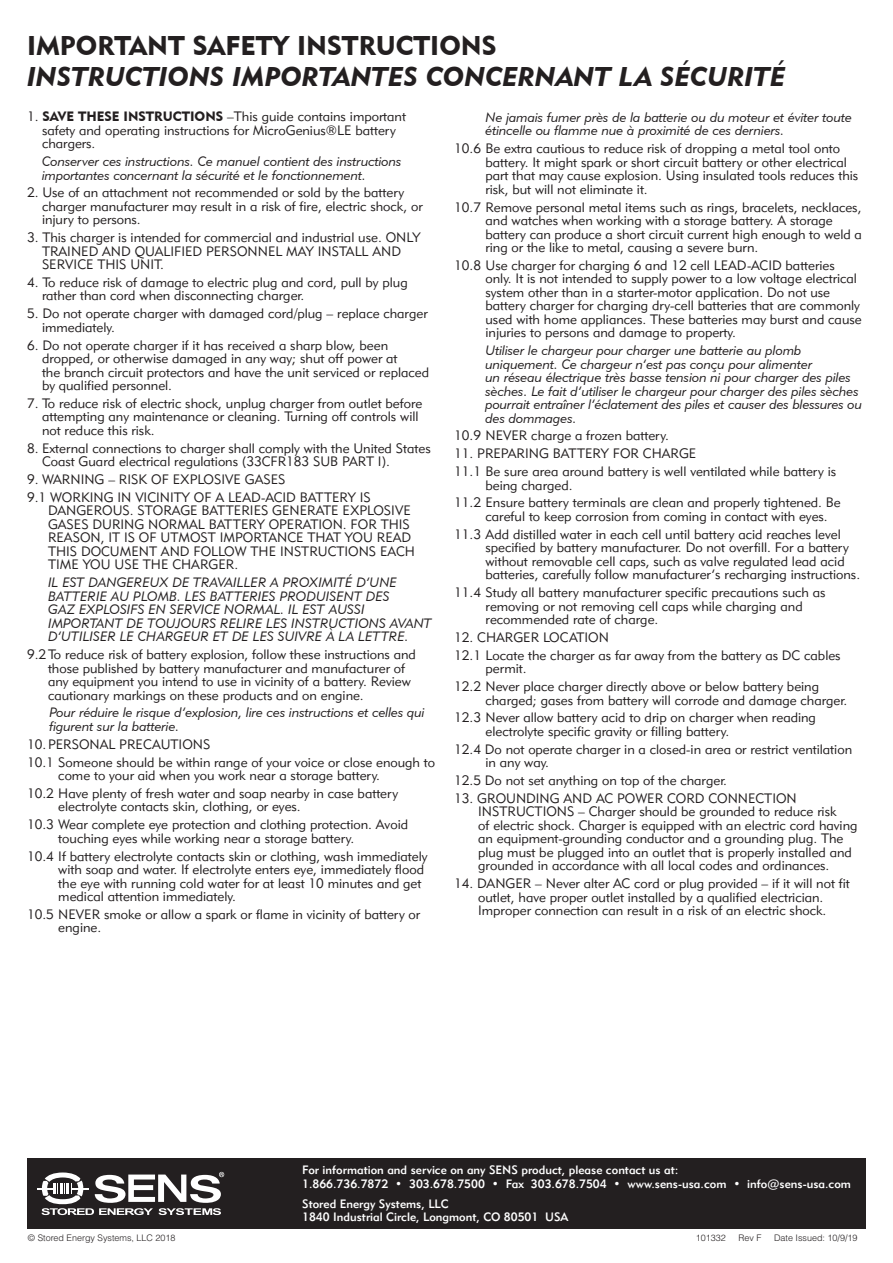
<style>
.page{position:relative;width:893px;height:1263px;background:#fff}
.page>*{position:absolute;margin:0;border:0;box-sizing:border-box;transform-origin:0 0}
.t1{font:27px "Geometric 415 BT Black Italic A";color:#231f20}
.t2{font:27px "Geometric 415 BT Black A";color:#231f20}
.t3{font:13.5px/13.5px "Geometric 415 BT Lite A";color:#231f20}
.t4{font:13.5px/13.5px "Geometric 415 BT Lite Italic A";color:#231f20}
.Body_Text{font:12px "Geometric 415 BT Medium A";color:#fff}
.Body_Text-2{font:300 9px "Helvetica";color:#231f20}
.s1{font-family:"Geometric 415 BT Black A"}
</style>
<div class="page">
<div style="left:27px;top:1158px;width:839px;height:70px;background:#231f20"></div>
<svg style="left:37px;top:1172px;width:187px;height:43px"></svg>
<p class="t2" style="left:27px;top:29px;width:471px">IMPORTANT SAFETY INSTRUCTIONS</p>
<p class="t1" style="left:27px;top:60px;width:760px">INSTRUCTIONS IMPORTANTES CONCERNANT LA SÉCURITÉ</p>
<p class="t3" style="left:42px;top:110px;width:366px;text-indent:-15px">1. <span class="s1">SAVE THESE INSTRUCTIONS</span> –This guide contains important safety and operating instructions for MicroGenius®LE battery chargers.</p>
<p class="t4" style="left:42px;top:154px;width:361px">Conserver ces instructions. Ce manuel contient des instructions importantes concernant la sécurité et le fonctionnement.</p>
<p class="t3" style="left:42px;top:186px;width:382px;text-indent:-15px">2. Use of an attachment not recommended or sold by the battery charger manufacturer may result in a risk of fire, electric shock, or injury to persons.</p>
<p class="t3" style="left:42px;top:230px;width:380px;text-indent:-15px">3. This charger is intended for commercial and industrial use. ONLY<br>TRAINED AND QUALIFIED PERSONNEL MAY INSTALL AND<br>SERVICE THIS UNIT.</p>
<p class="t3" style="left:42px;top:275px;width:367px;text-indent:-15px">4. To reduce risk of damage to electric plug and cord, pull by plug rather than cord when disconnecting charger.</p>
<p class="t3" style="left:42px;top:307px;width:387px;text-indent:-15px">5. Do not operate charger with damaged cord/plug – replace charger immediately.</p>
<p class="t3" style="left:42px;top:338px;width:389px;text-indent:-15px">6. Do not operate charger if it has received a sharp blow, been dropped, or otherwise damaged in any way; shut off power at<br>the branch circuit protectors and have the unit serviced or replaced by qualified personnel.</p>
<p class="t3" style="left:42px;top:396px;width:382px;text-indent:-15px">7. To reduce risk of electric shock, unplug charger from outlet before attempting any maintenance or cleaning. Turning off controls will not reduce this risk.</p>
<p class="t3" style="left:42px;top:441px;width:390px;text-indent:-15px">8. External connections to charger shall comply with the United States<br>Coast Guard electrical regulations (33CFR183 SUB PART I).</p>
<p class="t3" style="left:27px;top:472px;width:260px">9. WARNING – RISK OF EXPLOSIVE GASES</p>
<p class="t3" style="left:48px;top:490px;width:368px;text-indent:-21px">9.1 WORKING IN VICINITY OF A LEAD-ACID BATTERY IS DANGEROUS. STORAGE BATTERIES GENERATE EXPLOSIVE GASES DURING NORMAL BATTERY OPERATION. FOR THIS REASON, IT IS OF UTMOST IMPORTANCE THAT YOU READ THIS DOCUMENT AND FOLLOW THE INSTRUCTIONS EACH TIME YOU USE THE CHARGER.</p>
<p class="t4" style="left:48px;top:576px;width:385px">IL EST DANGEREUX DE TRAVAILLER A PROXIMITÉ D’UNE BATTERIE AU PLOMB. LES BATTERIES PRODUISENT DES<br>GAZ EXPLOSIFS EN SERVICE NORMAL. IL EST AUSSI IMPORTANT DE TOUJOURS RELIRE LES INSTRUCTIONS AVANT D’UTILISER LE CHARGEUR ET DE LES SUIVRE À LA LETTRE.</p>
<p class="t3" style="left:48px;top:647px;width:369px;text-indent:-21px">9.2To reduce risk of battery explosion, follow these instructions and those published by battery manufacturer and manufacturer of any equipment you intend to use in vicinity of a battery. Review cautionary markings on these products and on engine.</p>
<p class="t4" style="left:50px;top:706px;width:377px">Pour réduire le risque d’explosion, lire ces instructions et celles qui figurent sur la batterie.</p>
<p class="t3" style="left:27px;top:737px;width:185px">10.PERSONAL PRECAUTIONS</p>
<p class="t3" style="left:58px;top:755px;width:378px;text-indent:-31px">10.1 Someone should be within range of your voice or close enough to come to your aid when you work near a storage battery.</p>
<p class="t3" style="left:58px;top:786px;width:341px;text-indent:-31px">10.2 Have plenty of fresh water and soap nearby in case battery electrolyte contacts skin, clothing, or eyes.</p>
<p class="t3" style="left:58px;top:817px;width:351px;text-indent:-31px">10.3 Wear complete eye protection and clothing protection. Avoid touching eyes while working near a storage battery.</p>
<p class="t3" style="left:58px;top:849px;width:371px;text-indent:-31px">10.4 If battery electrolyte contacts skin or clothing, wash immediately with soap and water. If electrolyte enters eye, immediately flood the eye with running cold water for at least 10 minutes and get medical attention immediately.</p>
<p class="t3" style="left:58px;top:907px;width:363px;text-indent:-31px">10.5 NEVER smoke or allow a spark or flame in vicinity of battery or engine.</p>
<p class="t4" style="left:485px;top:110px;width:368px">Ne jamais fumer près de la batterie ou du moteur et éviter toute étincelle ou flamme nue à proximité de ces derniers.</p>
<p class="t3" style="left:485px;top:141px;width:374px;text-indent:-31px">10.6 Be extra cautious to reduce risk of dropping a metal tool onto battery. It might spark or short circuit battery or other electrical part that may cause explosion. Using insulated tools reduces this risk, but will not eliminate it.</p>
<p class="t3" style="left:485px;top:200px;width:378px;text-indent:-31px">10.7 Remove personal metal items such as rings, bracelets, necklaces, and watches when working with a storage battery. A storage battery can produce a short circuit current high enough to weld a ring or the like to metal, causing a severe burn.</p>
<p class="t3" style="left:485px;top:258px;width:378px;text-indent:-31px">10.8 Use charger for charging 6 and 12 cell LEAD-ACID batteries only. It is not intended to supply power to a low voltage electrical system other than in a starter-motor application. Do not use battery charger for charging dry-cell batteries that are commonly used with home appliances. These batteries may burst and cause injuries to persons and damage to property.</p>
<p class="t4" style="left:485px;top:343px;width:378px">Utiliser le chargeur pour charger une batterie au plomb uniquement. Ce chargeur n’est pas conçu pour alimenter<br>un réseau électrique très basse tension ni pour charger des piles sèches. Le fait d’utiliser le chargeur pour charger des piles sèches pourrait entraîner l’éclatement des piles et causer des blessures ou des dommages.</p>
<p class="t3" style="left:454px;top:429px;width:216px">10.9 NEVER charge a frozen battery.</p>
<p class="t3" style="left:454px;top:447px;width:244px">11. PREPARING BATTERY FOR CHARGE</p>
<p class="t3" style="left:485px;top:464px;width:352px;text-indent:-31px">11.1 Be sure area around battery is well ventilated while battery is being charged.</p>
<p class="t3" style="left:485px;top:496px;width:357px;text-indent:-31px">11.2 Ensure battery terminals are clean and properly tightened. Be careful to keep corrosion from coming in contact with eyes.</p>
<p class="t3" style="left:485px;top:527px;width:376px;text-indent:-31px">11.3 Add distilled water in each cell until battery acid reaches level specified by battery manufacturer. Do not overfill. For a battery without removable cell caps, such as valve regulated lead acid batteries, carefully follow manufacturer’s recharging instructions.</p>
<p class="t3" style="left:485px;top:585px;width:342px;text-indent:-31px">11.4 Study all battery manufacturer specific precautions such as removing or not removing cell caps while charging and recommended rate of charge.</p>
<p class="t3" style="left:454px;top:630px;width:156px">12. CHARGER LOCATION</p>
<p class="t3" style="left:485px;top:648px;width:357px;text-indent:-31px">12.1 Locate the charger as far away from the battery as DC cables permit.</p>
<p class="t3" style="left:485px;top:679px;width:363px;text-indent:-31px">12.2 Never place charger directly above or below battery being charged; gases from battery will corrode and damage charger.</p>
<p class="t3" style="left:485px;top:711px;width:332px;text-indent:-31px">12.3 Never allow battery acid to drip on charger when reading electrolyte specific gravity or filling battery.</p>
<p class="t3" style="left:485px;top:742px;width:368px;text-indent:-31px">12.4 Do not operate charger in a closed-in area or restrict ventilation in any way.</p>
<p class="t3" style="left:454px;top:773px;width:274px">12.5 Do not set anything on top of the charger.</p>
<p class="t3" style="left:478px;top:791px;width:381px;text-indent:-24px">13. GROUNDING AND AC POWER CORD CONNECTION INSTRUCTIONS – Charger should be grounded to reduce risk<br>of electric shock. Charger is equipped with an electric cord having an equipment-grounding conductor and a grounding plug. The plug must be plugged into an outlet that is properly installed and grounded in accordance with all local codes and ordinances.</p>
<p class="t3" style="left:454px;top:876px;width:397px;text-align:center">14. DANGER – Never alter AC cord or plug provided – if it will not fit outlet, have proper outlet installed by a qualified electrician.<br>Improper connection can result in a risk of an electric shock.</p>
<p class="Body_Text" style="left:302px;top:1162px;width:378px">For information and service on any SENS product, please contact us at:</p>
<p class="Body_Text" style="left:302px;top:1176px;width:550px">1.866.736.7872 • 303.678.7500 • Fax 303.678.7504 • www.sens-usa.com • info@sens-usa.com</p>
<p class="Body_Text" style="left:302px;top:1196px;width:148px">Stored Energy Systems, LLC</p>
<p class="Body_Text" style="left:302px;top:1210px;width:268px">1840 Industrial Circle, Longmont, CO 80501 USA</p>
<p class="Body_Text-2" style="left:28px;top:1232px;width:149px">© Stored Energy Systems, LLC 2018</p>
<p class="Body_Text-2" style="left:696px;top:1232px;width:32px">101332</p>
<p class="Body_Text-2" style="left:738px;top:1232px;width:25px">Rev F</p>
<p class="Body_Text-2" style="left:774px;top:1232px;width:85px">Date Issued: 10/9/19</p>
</div>
